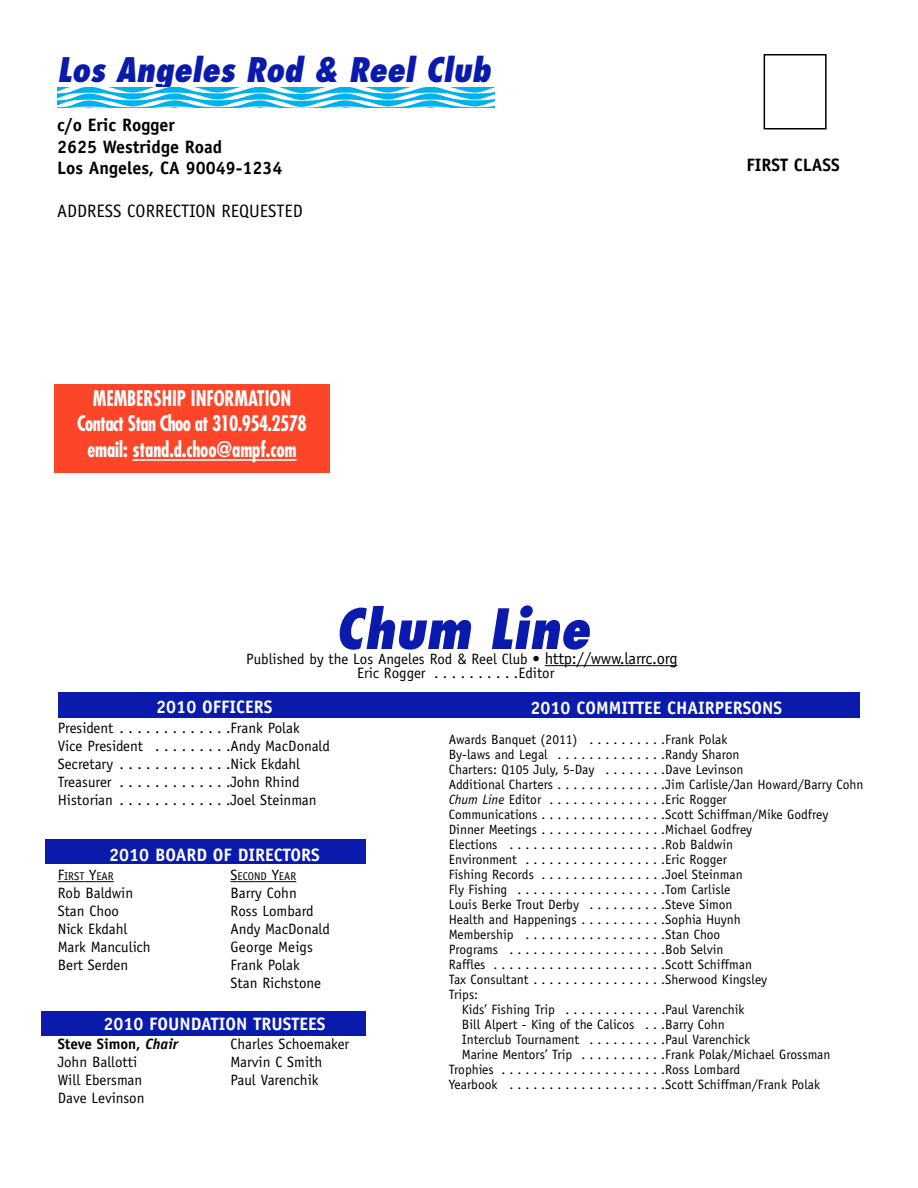
<style>
.page{position:relative;width:918px;height:1188px;background:#fff}
.page>*{position:absolute;margin:0;border:0;box-sizing:border-box;transform-origin:0 0}
.t1{font:italic 800 condensed 54px "Futura";color:#091aad}
.t2{font:italic 800 condensed 33px "Futura";color:#091aad}
.t3{font:700 condensed 21px/25.5px "Futura";letter-spacing:-.005em;color:#fff;text-align:center;scale:.9 1}
.t4{font:700 18px "Officina Sans";color:#fff}
.t5{font:700 18px/21.6px "Officina Sans";color:#000}
.t6{font:18px "Officina Sans";color:#000}
.t7{font:15px/18px "Officina Sans";color:#000}
.t8{font:700 15px "Officina Sans";color:#000}
.t9{font:13.5px "Officina Sans";color:#000}
.t10{font:11.25px "Officina Sans";color:#000}
.s1{font-size:16.5px}
.s2{font-style:italic}
.s3{font-size:15px}
</style>
<div class="page">
<svg style="left:57px;top:88px;width:437px;height:20px"></svg>
<div style="left:764px;top:54px;width:63px;height:75px;border:2px solid #000"></div>
<div style="left:54px;top:384px;width:276px;height:88px;background:#fd4529"></div>
<hr style="left:133px;top:459px;width:164px;height:2px;background:#fff">
<div style="left:46px;top:840px;width:320px;height:24px;background:#091aad"></div>
<div style="left:42px;top:1011px;width:324px;height:24px;background:#091aad"></div>
<div style="left:58px;top:692px;width:802px;height:26px;background:#091aad"></div>
<hr style="left:553px;top:665px;width:68px;height:1px;background:#000">
<svg style="left:621px;top:665px;width:56px;height:1px"></svg>
<svg style="left:58px;top:881px;width:56px;height:1px"></svg>
<hr style="left:237px;top:881px;width:30px;height:1px;background:#000">
<svg style="left:267px;top:881px;width:29px;height:1px"></svg>
<h2 class="t2" style="left:57px;top:55px;width:435px">Los Angeles Rod &amp; Reel Club</h2>
<h3 class="t5" style="left:57px;top:116px;width:227px">c/o Eric Rogger<br>2625 Westridge Road<br>Los Angeles, CA 90049-1234</h3>
<h3 class="t6" style="left:57px;top:205px;width:247px">ADDRESS CORRECTION REQUESTED</h3>
<h3 class="t3" style="left:77px;top:387px;width:256px">MEMBERSHIP INFORMATION<br>Contact Stan Choo at 310.954.2578 email: stand.d.choo@ampf.com</h3>
<h3 class="t5" style="left:746px;top:155px;width:95px">FIRST CLASS</h3>
<h1 class="t1" style="left:335px;top:606px;width:256px">Chum Line</h1>
<p class="t7" style="left:357px;top:653px;width:322px;line-height:13.5px;text-indent:-111px">Published by the Los Angeles Rod &amp; Reel Club • <span class="s1">http://www.larrc.org<br></span>Eric Rogger . . . . . . . . . .Editor</p>
<h3 class="t4" style="left:156px;top:700px;width:118px">2010 OFFICERS</h3>
<p class="t7" style="left:58px;top:720px;width:274px">President . . . . . . . . . . . . .Frank Polak<br>Vice President . . . . . . . . .Andy MacDonald Secretary . . . . . . . . . . . . .Nick Ekdahl Treasurer . . . . . . . . . . . . .John Rhind Historian . . . . . . . . . . . . .Joel Steinman</p>
<h3 class="t4" style="left:531px;top:701px;width:253px">2010 COMMITTEE CHAIRPERSONS</h3>
<p class="t9" style="left:449px;top:734px;width:280px">Awards Banquet (2011) . . . . . . . . . .Frank Polak</p>
<p class="t9" style="left:449px;top:749px;width:292px">By-laws and Legal . . . . . . . . . . . . . .Randy Sharon</p>
<p class="t9" style="left:449px;top:764px;width:296px">Charters: Q105 July, 5-Day . . . . . . . .Dave Levinson</p>
<p class="t9" style="left:449px;top:779px;width:416px">Additional Charters . . . . . . . . . . . . . .Jim Carlisle/Jan Howard/Barry Cohn</p>
<p class="t9" style="left:449px;top:794px;width:280px"><span class="s2">Chum Line</span> Editor . . . . . . . . . . . . . . .Eric Rogger</p>
<p class="t9" style="left:449px;top:809px;width:381px">Communications . . . . . . . . . . . . . . . .Scott Schiffman/Mike Godfrey</p>
<p class="t9" style="left:449px;top:824px;width:305px">Dinner Meetings . . . . . . . . . . . . . . . .Michael Godfrey</p>
<p class="t9" style="left:449px;top:839px;width:286px">Elections . . . . . . . . . . . . . . . . . . . .Rob Baldwin</p>
<p class="t9" style="left:449px;top:854px;width:280px">Environment . . . . . . . . . . . . . . . . . .Eric Rogger</p>
<p class="t9" style="left:449px;top:869px;width:295px">Fishing Records . . . . . . . . . . . . . . . .Joel Steinman</p>
<p class="t9" style="left:449px;top:884px;width:283px">Fly Fishing . . . . . . . . . . . . . . . . . . .Tom Carlisle</p>
<p class="t9" style="left:449px;top:899px;width:285px">Louis Berke Trout Derby . . . . . . . . . .Steve Simon</p>
<p class="t9" style="left:449px;top:914px;width:294px">Health and Happenings . . . . . . . . . . .Sophia Huynh</p>
<p class="t9" style="left:449px;top:929px;width:273px">Membership . . . . . . . . . . . . . . . . . .Stan Choo</p>
<p class="t9" style="left:449px;top:944px;width:276px">Programs . . . . . . . . . . . . . . . . . . . .Bob Selvin</p>
<p class="t9" style="left:449px;top:959px;width:305px">Raffles . . . . . . . . . . . . . . . . . . . . . .Scott Schiffman</p>
<p class="t9" style="left:449px;top:974px;width:320px">Tax Consultant . . . . . . . . . . . . . . . . .Sherwood Kingsley</p>
<p class="t9" style="left:449px;top:989px;width:31px">Trips:</p>
<p class="t9" style="left:462px;top:1004px;width:284px">Kids’ Fishing Trip . . . . . . . . . . . . .Paul Varenchik</p>
<p class="t9" style="left:462px;top:1019px;width:265px">Bill Alpert - King of the Calicos . . .Barry Cohn</p>
<p class="t9" style="left:462px;top:1034px;width:290px">Interclub Tournament . . . . . . . . . .Paul Varenchick</p>
<p class="t9" style="left:462px;top:1049px;width:370px">Marine Mentors’ Trip . . . . . . . . . . .Frank Polak/Michael Grossman</p>
<p class="t9" style="left:449px;top:1064px;width:293px">Trophies . . . . . . . . . . . . . . . . . . . . .Ross Lombard</p>
<p class="t9" style="left:449px;top:1079px;width:373px">Yearbook . . . . . . . . . . . . . . . . . . . .Scott Schiffman/Frank Polak</p>
<h3 class="t4" style="left:109px;top:848px;width:212px">2010 BOARD OF DIRECTORS</h3>
<p class="t10" style="left:58px;top:872px;width:57px"><span class="s3">F</span>IRST <span class="s3">Y</span>EAR</p>
<p class="t10" style="left:231px;top:872px;width:67px"><span class="s3">S</span>ECOND <span class="s3">Y</span>EAR</p>
<p class="t7" style="left:58px;top:885px;width:77px">Rob Baldwin</p>
<p class="t7" style="left:231px;top:885px;width:68px">Barry Cohn</p>
<p class="t7" style="left:58px;top:903px;width:63px">Stan Choo</p>
<p class="t7" style="left:231px;top:903px;width:85px">Ross Lombard</p>
<p class="t7" style="left:58px;top:921px;width:71px">Nick Ekdahl</p>
<p class="t7" style="left:231px;top:921px;width:101px">Andy MacDonald</p>
<p class="t7" style="left:58px;top:939px;width:95px">Mark Manculich</p>
<p class="t7" style="left:231px;top:939px;width:84px">George Meigs</p>
<p class="t7" style="left:58px;top:957px;width:72px">Bert Serden</p>
<p class="t7" style="left:231px;top:957px;width:92px">Frank Polak<br>Stan Richstone</p>
<h3 class="t4" style="left:103px;top:1017px;width:224px">2010 FOUNDATION TRUSTEES</h3>
<p class="t8" style="left:58px;top:1039px;width:122px">Steve Simon, <span class="s2">Chair</span></p>
<p class="t7" style="left:231px;top:1037px;width:120px">Charles Schoemaker</p>
<p class="t7" style="left:58px;top:1055px;width:81px">John Ballotti</p>
<p class="t7" style="left:231px;top:1055px;width:93px">Marvin C Smith</p>
<p class="t7" style="left:58px;top:1073px;width:86px">Will Ebersman</p>
<p class="t7" style="left:231px;top:1073px;width:90px">Paul Varenchik</p>
<p class="t7" style="left:58px;top:1091px;width:88px">Dave Levinson</p>
</div>
